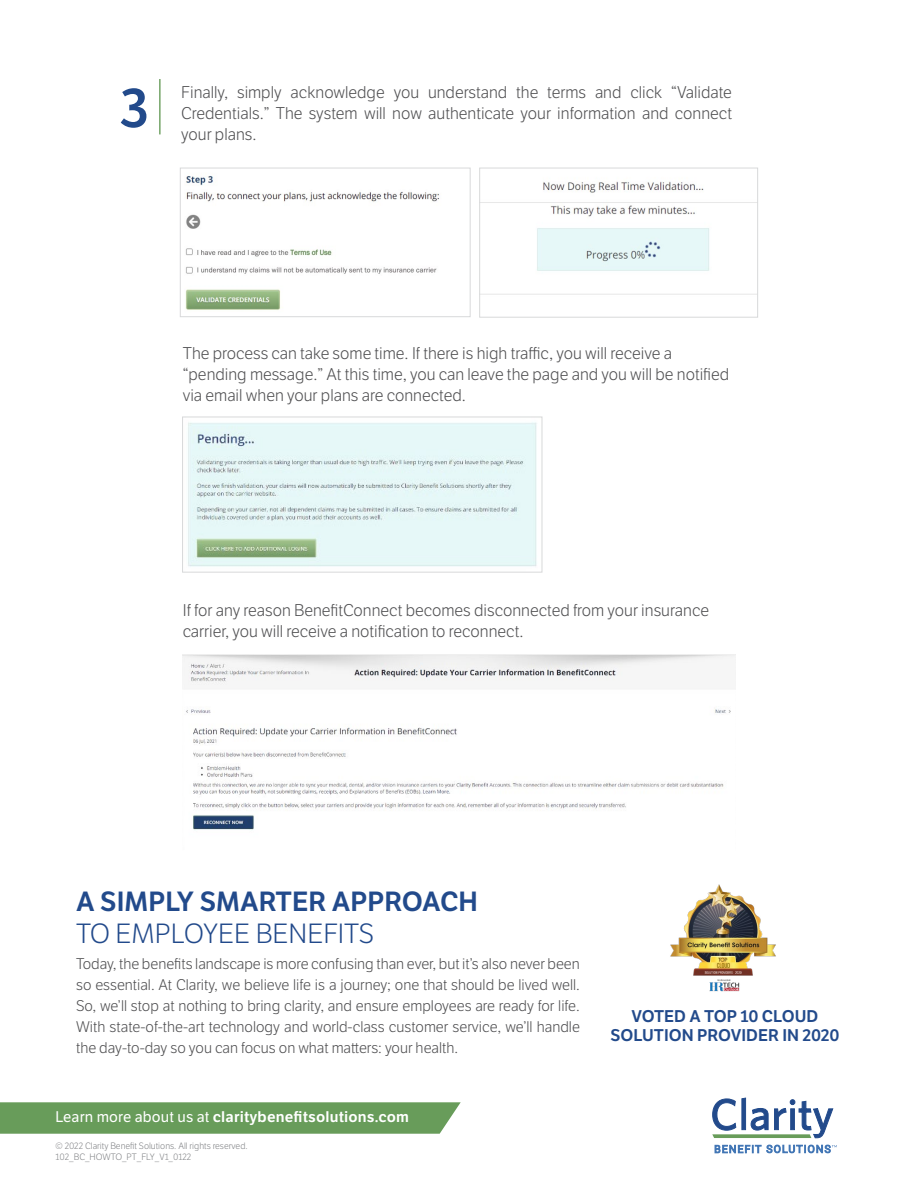
<style>
.page{position:relative;width:918px;height:1188px;background:#fff}
.page>*{position:absolute;margin:0;border:0;box-sizing:border-box;transform-origin:0 0}
.t1{font:54px "LFT Etica SB";color:#224a8b}
.t2{font:27px "LFT Etica SB";color:#224a8b}
.t3{font:300 27px "LFT Etica";color:#224a8b}
.t4{font:300 16.5px/21px "LFT Etica";color:#4d4d4f}
.t5{font:16.5px/19.8px "LFT Etica SB";color:#224a8b;text-align:center}
.t6{font:300 15px/21px "LFT Etica";color:#4d4d4f;text-align:justify}
.t7{font:15px "LFT Etica SB";letter-spacing:.01em;color:#fff}
.t8{font:300 9px/10.8px "LFT Etica";color:#808285}
.s1{font-family:"LFT Etica"}
</style>
<div class="page">
<hr style="left:159px;top:79px;width:2px;height:55px;background:#689c5a">
<img style="left:185px;top:176px;width:254px;height:134px">
<div style="left:180px;top:168px;width:291px;height:149px;border:1px solid #d8d9da"></div>
<img style="left:481px;top:181px;width:275px;height:114px">
<div style="left:479px;top:168px;width:279px;height:150px;border:1px solid #d8d9da"></div>
<img style="left:188px;top:422px;width:349px;height:145px">
<div style="left:182px;top:417px;width:360px;height:156px;border:1px solid #d8d9da"></div>
<img style="left:183px;top:655px;width:553px;height:175px">
<svg style="left:712px;top:1097px;width:121px;height:41px"></svg>
<svg style="left:715px;top:1145px;width:122px;height:8px"></svg>
<img style="left:670px;top:884px;width:106px;height:108px">
<svg style="left:0;top:1102px;width:461px;height:32px;background:#6ea060"></svg>
<h1 class="t1" style="left:120px;top:75px;width:31px">3</h1>
<p class="t4" style="left:181px;top:82px;width:552px;text-align:justify">Finally, simply acknowledge you understand the terms and click “Validate Credentials.” The system will now authenticate your information and connect your plans.</p>
<p class="t4" style="left:183px;top:344px;width:548px">The process can take some time. If there is high traffic, you will receive a “pending message.” At this time, you can leave the page and you will be notified via email when your plans are connected.</p>
<p class="t4" style="left:183px;top:600px;width:528px">If for any reason BenefitConnect becomes disconnected from your insurance carrier, you will receive a notification to reconnect.</p>
<h2 class="t2" style="left:76px;top:885px;width:403px">A SIMPLY SMARTER APPROACH</h2>
<h2 class="t3" style="left:76px;top:919px;width:299px">TO EMPLOYEE BENEFITS</h2>
<p class="t6" style="left:76px;top:953px;width:505px">Today, the benefits landscape is more confusing than ever, but it’s also never been so essential. At Clarity, we believe life is a journey; one that should be lived well.<br>So, we’ll stop at nothing to bring clarity, and ensure employees are ready for life.<br>With state-of-the-art technology and world-class customer service, we’ll handle the day-to-day so you can focus on what matters: your health.</p>
<p class="t7" style="left:56px;top:1107px;width:355px"><span class="s1">Learn more about us at</span> claritybenefitsolutions.com</p>
<p class="t8" style="left:56px;top:1141px;width:194px">© 2022 Clarity Benefit Solutions. All rights reserved.<br>102_BC_HOWTO_PT_FLY_V1_0122</p>
<p class="t5" style="left:611px;top:1006px;width:231px">VOTED A TOP 10 CLOUD<br>SOLUTION PROVIDER IN 2020</p>
</div>
